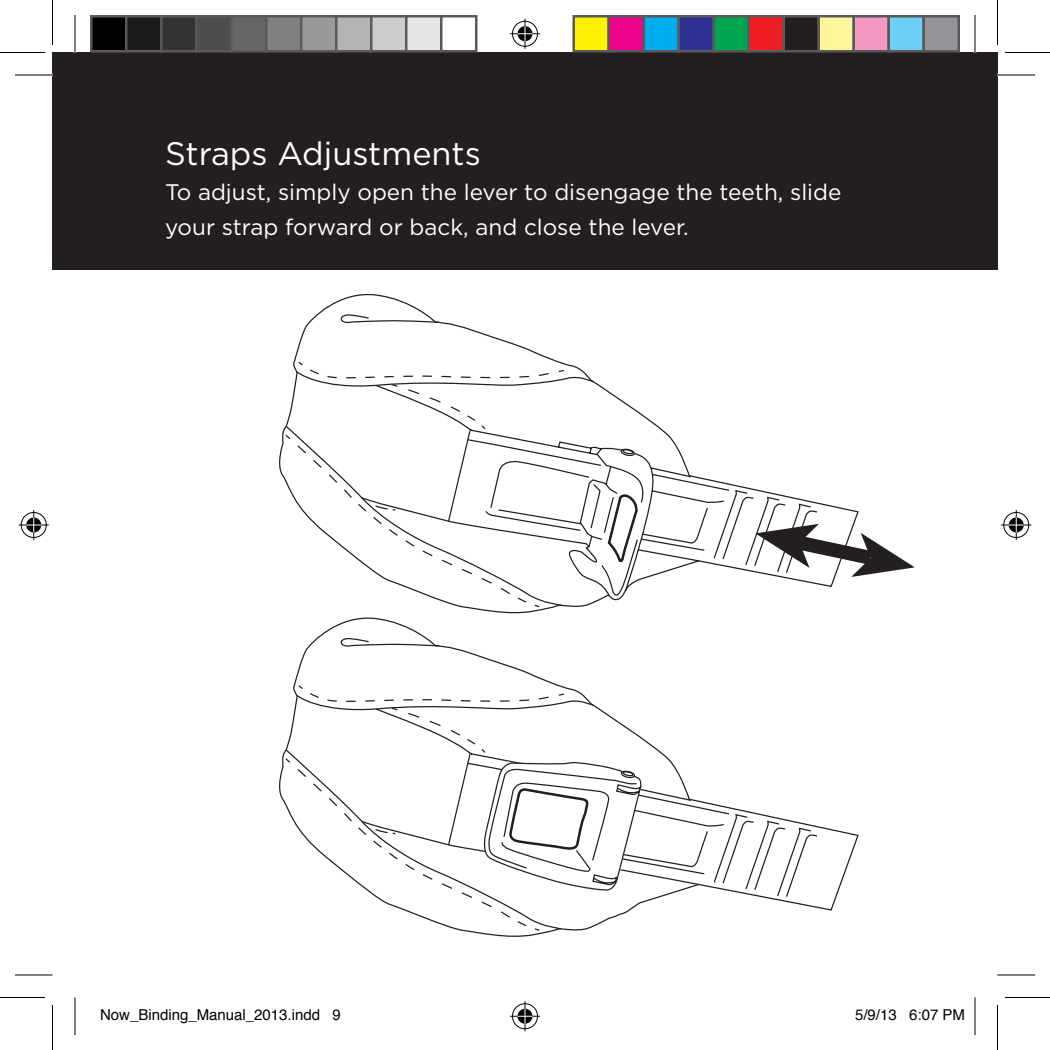
<style>
.page{position:relative;width:1050px;height:1050px;background:#fff}
.page>*{position:absolute;margin:0;border:0;box-sizing:border-box;transform-origin:0 0}
.t1{font:32.5px "Gotham HTF";color:#fff}
.t2{font:22.5px/35px "Gotham HTF";color:#fff}
.t3{font:15px "Helvetica";color:#000}
</style>
<div class="page">
<div style="left:75px;top:53px;width:923px;height:217px;background:#231f20"></div>
<svg style="left:279px;top:293px;width:556px;height:320px"></svg>
<svg style="left:285px;top:371px;width:310px;height:235px"></svg>
<svg style="left:285px;top:434px;width:256px;height:174px"></svg>
<svg style="left:375px;top:384px;width:356px;height:213px"></svg>
<svg style="left:338px;top:313px;width:102px;height:12px"></svg>
<svg style="left:620px;top:449px;width:15px;height:8px"></svg>
<svg style="left:607px;top:492px;width:32px;height:71px"></svg>
<svg style="left:296px;top:361px;width:269px;height:189px"></svg>
<svg style="left:279px;top:613px;width:580px;height:324px"></svg>
<svg style="left:285px;top:694px;width:310px;height:236px"></svg>
<svg style="left:285px;top:758px;width:256px;height:174px"></svg>
<svg style="left:643px;top:708px;width:88px;height:178px"></svg>
<svg style="left:338px;top:637px;width:102px;height:12px"></svg>
<svg style="left:296px;top:684px;width:347px;height:227px"></svg>
<svg style="left:713px;top:813px;width:106px;height:85px"></svg>
<svg style="left:713px;top:489px;width:202px;height:88px"></svg>
<div style="left:52px;top:53px;width:23px;height:217px;background:#231f20"></div>
<svg style="left:15px;top:74px;width:37px;height:1px"></svg>
<svg style="left:998px;top:74px;width:37px;height:1px"></svg>
<svg style="left:15px;top:974px;width:37px;height:1px"></svg>
<svg style="left:998px;top:974px;width:37px;height:1px"></svg>
<svg style="left:74px;top:15px;width:1px;height:37px"></svg>
<svg style="left:74px;top:998px;width:1px;height:37px"></svg>
<svg style="left:974px;top:15px;width:1px;height:37px"></svg>
<svg style="left:974px;top:998px;width:1px;height:37px"></svg>
<hr style="left:15px;top:75px;width:37px;height:1px;background:#000">
<hr style="left:998px;top:75px;width:37px;height:1px;background:#000">
<hr style="left:15px;top:975px;width:37px;height:1px;background:#000">
<hr style="left:998px;top:975px;width:37px;height:1px;background:#000">
<hr style="left:75px;top:15px;width:1px;height:37px;background:#000">
<hr style="left:75px;top:998px;width:1px;height:37px;background:#000">
<hr style="left:975px;top:15px;width:1px;height:37px;background:#000">
<hr style="left:975px;top:998px;width:1px;height:37px;background:#000">
<hr style="left:0;top:52px;width:45px;height:1px;background:#000">
<hr style="left:1005px;top:52px;width:45px;height:1px;background:#000">
<hr style="left:0;top:997px;width:45px;height:1px;background:#000">
<hr style="left:1005px;top:997px;width:45px;height:1px;background:#000">
<hr style="left:52px;top:0;width:1px;height:45px;background:#000">
<hr style="left:52px;top:1005px;width:1px;height:45px;background:#000">
<hr style="left:997px;top:0;width:1px;height:45px;background:#000">
<hr style="left:997px;top:1005px;width:1px;height:45px;background:#000">
<div style="left:511px;top:20px;width:28px;height:28px;border:3px solid #fff;border-radius:50%"></div>
<hr style="left:510px;top:32px;width:30px;height:3px;background:#fff">
<svg style="left:523px;top:19px;width:4px;height:30px"></svg>
<div style="left:516px;top:25px;width:18px;height:18px;border:3px solid #fff;border-radius:50%"></div>
<div style="left:512px;top:21px;width:26px;height:26px;border:1px solid #000;border-radius:50%"></div>
<hr style="left:510px;top:33px;width:30px;height:1px;background:#000">
<hr style="left:525px;top:19px;width:1px;height:30px;background:#000">
<svg style="left:518px;top:26px;width:14px;height:15px"></svg>
<div style="left:511px;top:1002px;width:28px;height:28px;border:3px solid #fff;border-radius:50%"></div>
<hr style="left:510px;top:1015px;width:30px;height:3px;background:#fff">
<svg style="left:523px;top:1001px;width:4px;height:30px"></svg>
<div style="left:516px;top:1007px;width:18px;height:18px;border:3px solid #fff;border-radius:50%"></div>
<div style="left:512px;top:1003px;width:26px;height:26px;border:1px solid #000;border-radius:50%"></div>
<hr style="left:510px;top:1016px;width:30px;height:1px;background:#000">
<hr style="left:525px;top:1001px;width:1px;height:30px;background:#000">
<svg style="left:518px;top:1009px;width:14px;height:15px"></svg>
<div style="left:20px;top:511px;width:28px;height:28px;border:3px solid #fff;border-radius:50%"></div>
<svg style="left:19px;top:523px;width:30px;height:4px"></svg>
<hr style="left:32px;top:510px;width:3px;height:30px;background:#fff">
<div style="left:25px;top:516px;width:18px;height:18px;border:3px solid #fff;border-radius:50%"></div>
<div style="left:21px;top:512px;width:26px;height:26px;border:1px solid #000;border-radius:50%"></div>
<hr style="left:19px;top:525px;width:30px;height:1px;background:#000">
<hr style="left:33px;top:510px;width:1px;height:30px;background:#000">
<svg style="left:26px;top:518px;width:15px;height:14px"></svg>
<div style="left:1002px;top:511px;width:28px;height:28px;border:3px solid #fff;border-radius:50%"></div>
<svg style="left:1001px;top:523px;width:30px;height:4px"></svg>
<hr style="left:1015px;top:510px;width:3px;height:30px;background:#fff">
<div style="left:1007px;top:516px;width:18px;height:18px;border:3px solid #fff;border-radius:50%"></div>
<div style="left:1003px;top:512px;width:26px;height:26px;border:1px solid #000;border-radius:50%"></div>
<hr style="left:1001px;top:525px;width:30px;height:1px;background:#000">
<hr style="left:1016px;top:510px;width:1px;height:30px;background:#000">
<svg style="left:1009px;top:518px;width:15px;height:14px"></svg>
<div style="left:91px;top:16px;width:35px;height:35px;background:#000"></div>
<div style="left:90px;top:15px;width:38px;height:37px;border:2px solid #595959"></div>
<div style="left:126px;top:16px;width:35px;height:35px;background:#1a1a1a"></div>
<div style="left:125px;top:15px;width:37px;height:37px;border:2px solid #595959"></div>
<div style="left:161px;top:16px;width:35px;height:35px;background:#333"></div>
<div style="left:160px;top:15px;width:38px;height:37px;border:2px solid #595959"></div>
<div style="left:196px;top:16px;width:35px;height:35px;background:#4d4d4d"></div>
<div style="left:195px;top:15px;width:37px;height:37px;border:2px solid #595959"></div>
<div style="left:231px;top:16px;width:35px;height:35px;background:#666"></div>
<div style="left:230px;top:15px;width:38px;height:37px;border:2px solid #595959"></div>
<div style="left:266px;top:16px;width:35px;height:35px;background:#808080"></div>
<div style="left:265px;top:15px;width:37px;height:37px;border:2px solid #595959"></div>
<div style="left:301px;top:16px;width:35px;height:35px;background:#999"></div>
<div style="left:300px;top:15px;width:38px;height:37px;border:2px solid #595959"></div>
<div style="left:336px;top:16px;width:35px;height:35px;background:#b3b3b3"></div>
<div style="left:335px;top:15px;width:37px;height:37px;border:2px solid #595959"></div>
<div style="left:371px;top:16px;width:35px;height:35px;background:#ccc"></div>
<div style="left:370px;top:15px;width:38px;height:37px;border:2px solid #595959"></div>
<div style="left:406px;top:16px;width:35px;height:35px;background:#e6e6e6"></div>
<div style="left:405px;top:15px;width:37px;height:37px;border:2px solid #595959"></div>
<div style="left:440px;top:15px;width:38px;height:37px;border:2px solid #595959"></div>
<div style="left:574px;top:16px;width:35px;height:35px;background:#fff101"></div>
<div style="left:572px;top:15px;width:38px;height:37px;border:2px solid #595959"></div>
<div style="left:609px;top:16px;width:35px;height:35px;background:#ed028c"></div>
<div style="left:608px;top:15px;width:37px;height:37px;border:2px solid #595959"></div>
<div style="left:644px;top:16px;width:35px;height:35px;background:#00aeef"></div>
<div style="left:642px;top:15px;width:38px;height:37px;border:2px solid #595959"></div>
<div style="left:679px;top:16px;width:35px;height:35px;background:#2e3092"></div>
<div style="left:678px;top:15px;width:37px;height:37px;border:2px solid #595959"></div>
<div style="left:714px;top:16px;width:35px;height:35px;background:#00a54f"></div>
<div style="left:712px;top:15px;width:38px;height:37px;border:2px solid #595959"></div>
<div style="left:749px;top:16px;width:35px;height:35px;background:#ee1d23"></div>
<div style="left:748px;top:15px;width:37px;height:37px;border:2px solid #595959"></div>
<div style="left:784px;top:16px;width:35px;height:35px;background:#231f20"></div>
<div style="left:782px;top:15px;width:38px;height:37px;border:2px solid #595959"></div>
<div style="left:819px;top:16px;width:35px;height:35px;background:#fff79a"></div>
<div style="left:818px;top:15px;width:37px;height:37px;border:2px solid #595959"></div>
<div style="left:854px;top:16px;width:35px;height:35px;background:#f499c2"></div>
<div style="left:852px;top:15px;width:38px;height:37px;border:2px solid #595959"></div>
<div style="left:889px;top:16px;width:35px;height:35px;background:#6bcff6"></div>
<div style="left:888px;top:15px;width:37px;height:37px;border:2px solid #595959"></div>
<div style="left:924px;top:16px;width:35px;height:35px;background:#939598"></div>
<div style="left:922px;top:15px;width:38px;height:37px;border:2px solid #595959"></div>
<h1 class="t1" style="left:165px;top:135px;width:317px">Straps Adjustments</h1>
<p class="t2" style="left:165px;top:174px;width:678px">To adjust, simply open the lever to disengage the teeth, slide your strap forward or back, and close the lever.</p>
<p class="t3" style="left:100px;top:1003px;width:242px">Now_Binding_Manual_2013.indd 9</p>
<p class="t3" style="left:855px;top:1003px;width:112px">5/9/13 6:07 PM</p>
</div>
